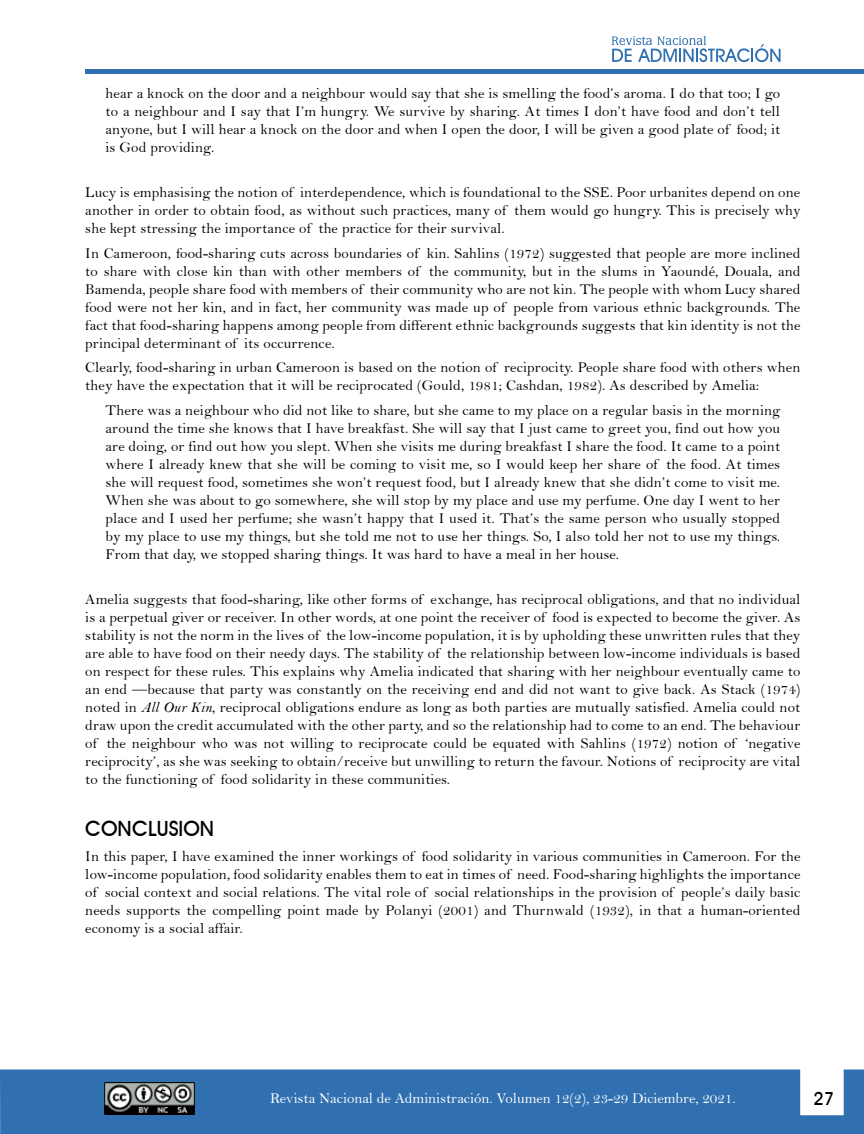
<style>
.page{position:relative;width:864px;height:1134px;background:#fff}
.page>*{position:absolute;margin:0;border:0;box-sizing:border-box;transform-origin:0 0}
.t1{font:700 21px "Decker";color:#000}
.t2{font:700 18px "Decker";color:#000}
.t3{font:15px/18px "Bell";letter-spacing:.01em;color:#000;text-align:justify}
.t4{font:15px "Bell";color:#fff}
.s1{font-family:"Bell MT Italic"}
</style>
<div class="page">
<svg style="left:612px;top:36px;width:169px;height:26px"></svg>
<div style="left:85px;top:69px;width:779px;height:5px;background:#3170b0"></div>
<div style="left:0;top:1070px;width:864px;height:64px;background:#3170b0"></div>
<img style="left:104px;top:1083px;width:90px;height:31px">
<p class="t3" style="left:106px;top:84px;width:676px">hear a knock on the door and a neighbour would say that she is smelling the food’s aroma. I do that too; I go to a neighbour and I say that I’m hungry. We survive by sharing. At times I don’t have food and don’t tell anyone, but I will hear a knock on the door and when I open the door, I will be given a good plate of food; it is God providing.</p>
<p class="t3" style="left:85px;top:183px;width:717px">Lucy is emphasising the notion of interdependence, which is foundational to the SSE. Poor urbanites depend on one another in order to obtain food, as without such practices, many of them would go hungry. This is precisely why she kept stressing the importance of the practice for their survival.</p>
<p class="t3" style="left:85px;top:244px;width:717px">In Cameroon, food-sharing cuts across boundaries of kin. Sahlins (1972) suggested that people are more inclined to share with close kin than with other members of the community, but in the slums in Yaoundé, Douala, and Bamenda, people share food with members of their community who are not kin. The people with whom Lucy shared food were not her kin, and in fact, her community was made up of people from various ethnic backgrounds. The fact that food-sharing happens among people from different ethnic backgrounds suggests that kin identity is not the principal determinant of its occurrence.</p>
<p class="t3" style="left:85px;top:358px;width:717px">Clearly, food-sharing in urban Cameroon is based on the notion of reciprocity. People share food with others when they have the expectation that it will be reciprocated (Gould, 1981; Cashdan, 1982). As described by Amelia:</p>
<p class="t3" style="left:106px;top:401px;width:676px">There was a neighbour who did not like to share, but she came to my place on a regular basis in the morning around the time she knows that I have breakfast. She will say that I just came to greet you, find out how you are doing, or find out how you slept. When she visits me during breakfast I share the food. It came to a point where I already knew that she will be coming to visit me, so I would keep her share of the food. At times she will request food, sometimes she won’t request food, but I already knew that she didn’t come to visit me.<br>When she was about to go somewhere, she will stop by my place and use my perfume. One day I went to her place and I used her perfume; she wasn’t happy that I used it. That’s the same person who usually stopped by my place to use my things, but she told me not to use her things. So, I also told her not to use my things.<br>From that day, we stopped sharing things. It was hard to have a meal in her house.</p>
<p class="t3" style="left:85px;top:590px;width:717px">Amelia suggests that food-sharing, like other forms of exchange, has reciprocal obligations, and that no individual is a perpetual giver or receiver. In other words, at one point the receiver of food is expected to become the giver. As stability is not the norm in the lives of the low-income population, it is by upholding these unwritten rules that they are able to have food on their needy days. The stability of the relationship between low-income individuals is based on respect for these rules. This explains why Amelia indicated that sharing with her neighbour eventually came to an end —because that party was constantly on the receiving end and did not want to give back. As Stack (1974) noted in <span class="s1">All Our Kin</span>, reciprocal obligations endure as long as both parties are mutually satisfied. Amelia could not draw upon the credit accumulated with the other party, and so the relationship had to come to an end. The behaviour of the neighbour who was not willing to reciprocate could be equated with Sahlins (1972) notion of ‘negative reciprocity’, as she was seeking to obtain/receive but unwilling to return the favour. Notions of reciprocity are vital to the functioning of food solidarity in these communities.</p>
<h1 class="t1" style="left:85px;top:816px;width:130px">CONCLUSION</h1>
<p class="t3" style="left:85px;top:847px;width:717px">In this paper, I have examined the inner workings of food solidarity in various communities in Cameroon. For the low-income population, food solidarity enables them to eat in times of need. Food-sharing highlights the importance of social context and social relations. The vital role of social relationships in the provision of people’s daily basic needs supports the compelling point made by Polanyi (2001) and Thurnwald (1932), in that a human-oriented economy is a social affair.</p>
<p class="t4" style="left:270px;top:1089px;width:467px">Revista Nacional de Administración. Volumen 12(2), 23-29 Diciembre, 2021.</p>
<p class="t2" style="left:813px;top:1088px;width:22px">27</p>
</div>
